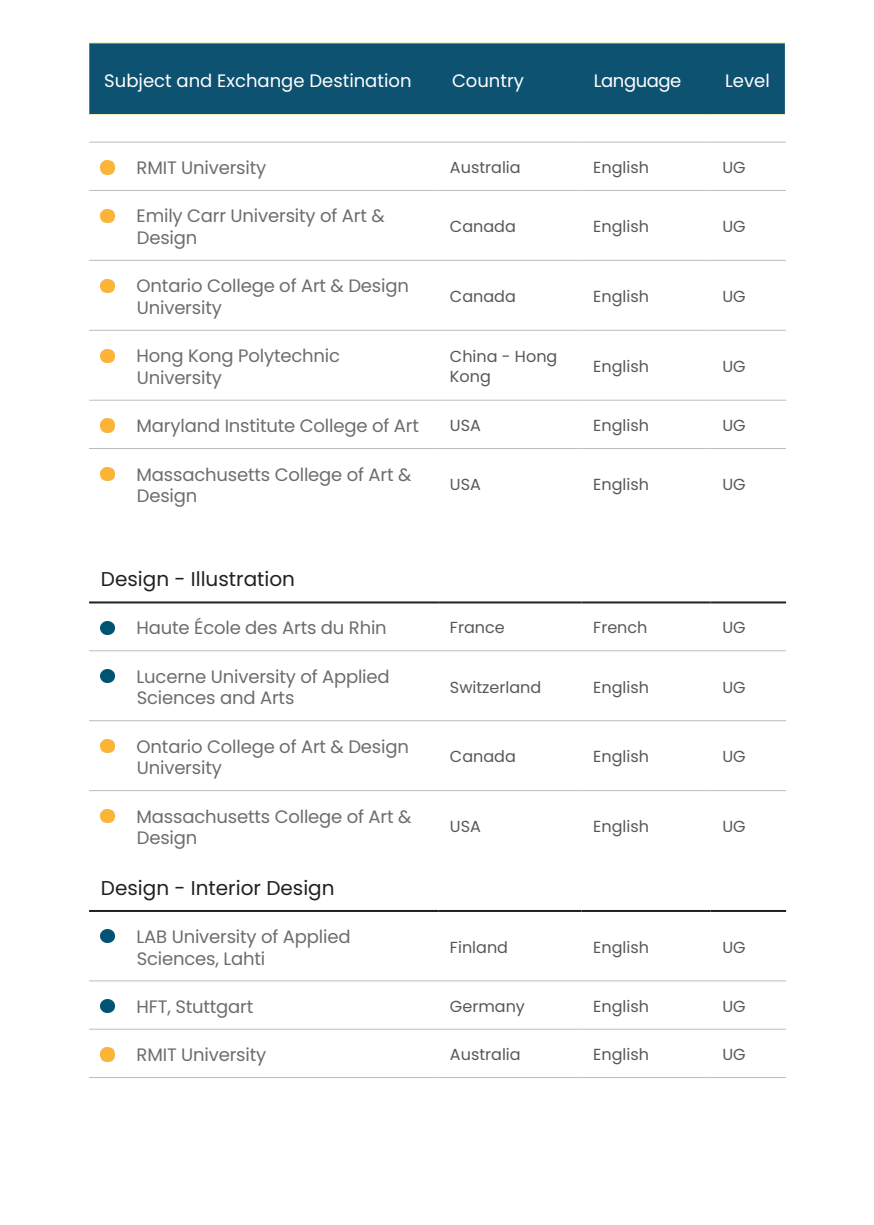
<style>
.page{position:relative;width:874px;height:1225px;background:#fff}
.page>*{position:absolute;margin:0;border:0;box-sizing:border-box;transform-origin:0 0}
.Placeholder_Subject_title{font:20px "Poppins";color:#231f20}
.Placeholder_Subject_title-2{font:18px/21.6px "Poppins";letter-spacing:-.01em;color:#6c6d70}
.t1{font:18px "Poppins";color:#fff}
.t2{font:18px "Poppins";letter-spacing:-.025em;color:#fff}
.Placeholder_Information{font:16px/19.2px "Poppins";color:#57585a}
.Body_text{font:16px "Poppins";color:#57585a}
</style>
<div class="page">
<div style="left:89px;top:44px;width:695px;height:70px;background:#0e5271"></div>
<hr style="left:89px;top:43px;width:348px;height:1px;background:#fffac1">
<hr style="left:437px;top:43px;width:141px;height:1px;background:#fffac1">
<hr style="left:578px;top:43px;width:131px;height:1px;background:#fffac1">
<hr style="left:709px;top:43px;width:75px;height:1px;background:#fffac1">
<hr style="left:89px;top:114px;width:348px;height:1px;background:#fffac1">
<hr style="left:437px;top:114px;width:141px;height:1px;background:#fffac1">
<hr style="left:578px;top:114px;width:131px;height:1px;background:#fffac1">
<hr style="left:709px;top:114px;width:75px;height:1px;background:#fffac1">
<hr style="left:89px;top:142px;width:349px;height:1px;background:#bcbdc0">
<hr style="left:89px;top:190px;width:349px;height:1px;background:#bcbdc0">
<hr style="left:89px;top:260px;width:349px;height:1px;background:#bcbdc0">
<hr style="left:89px;top:330px;width:349px;height:1px;background:#bcbdc0">
<hr style="left:89px;top:400px;width:349px;height:1px;background:#bcbdc0">
<hr style="left:89px;top:448px;width:349px;height:1px;background:#bcbdc0">
<hr style="left:89px;top:650px;width:349px;height:1px;background:#bcbdc0">
<hr style="left:89px;top:720px;width:349px;height:1px;background:#bcbdc0">
<hr style="left:89px;top:790px;width:349px;height:1px;background:#bcbdc0">
<hr style="left:89px;top:980px;width:349px;height:1px;background:#bcbdc0">
<hr style="left:89px;top:1029px;width:349px;height:1px;background:#bcbdc0">
<hr style="left:89px;top:1077px;width:349px;height:1px;background:#bcbdc0">
<hr style="left:438px;top:142px;width:143px;height:1px;background:#bcbdc0">
<hr style="left:438px;top:190px;width:143px;height:1px;background:#bcbdc0">
<hr style="left:438px;top:260px;width:143px;height:1px;background:#bcbdc0">
<hr style="left:438px;top:330px;width:143px;height:1px;background:#bcbdc0">
<hr style="left:438px;top:400px;width:143px;height:1px;background:#bcbdc0">
<hr style="left:438px;top:448px;width:143px;height:1px;background:#bcbdc0">
<hr style="left:438px;top:650px;width:143px;height:1px;background:#bcbdc0">
<hr style="left:438px;top:720px;width:143px;height:1px;background:#bcbdc0">
<hr style="left:438px;top:790px;width:143px;height:1px;background:#bcbdc0">
<hr style="left:438px;top:980px;width:143px;height:1px;background:#bcbdc0">
<hr style="left:438px;top:1029px;width:143px;height:1px;background:#bcbdc0">
<hr style="left:438px;top:1077px;width:143px;height:1px;background:#bcbdc0">
<hr style="left:581px;top:142px;width:129px;height:1px;background:#bcbdc0">
<hr style="left:581px;top:190px;width:129px;height:1px;background:#bcbdc0">
<hr style="left:581px;top:260px;width:129px;height:1px;background:#bcbdc0">
<hr style="left:581px;top:330px;width:129px;height:1px;background:#bcbdc0">
<hr style="left:581px;top:400px;width:129px;height:1px;background:#bcbdc0">
<hr style="left:581px;top:448px;width:129px;height:1px;background:#bcbdc0">
<hr style="left:581px;top:650px;width:129px;height:1px;background:#bcbdc0">
<hr style="left:581px;top:720px;width:129px;height:1px;background:#bcbdc0">
<hr style="left:581px;top:790px;width:129px;height:1px;background:#bcbdc0">
<hr style="left:581px;top:980px;width:129px;height:1px;background:#bcbdc0">
<hr style="left:581px;top:1029px;width:129px;height:1px;background:#bcbdc0">
<hr style="left:581px;top:1077px;width:129px;height:1px;background:#bcbdc0">
<hr style="left:710px;top:142px;width:75px;height:1px;background:#bcbdc0">
<hr style="left:710px;top:190px;width:75px;height:1px;background:#bcbdc0">
<hr style="left:710px;top:260px;width:75px;height:1px;background:#bcbdc0">
<hr style="left:710px;top:330px;width:75px;height:1px;background:#bcbdc0">
<hr style="left:710px;top:400px;width:75px;height:1px;background:#bcbdc0">
<hr style="left:710px;top:448px;width:75px;height:1px;background:#bcbdc0">
<hr style="left:710px;top:650px;width:75px;height:1px;background:#bcbdc0">
<hr style="left:710px;top:720px;width:75px;height:1px;background:#bcbdc0">
<hr style="left:710px;top:790px;width:75px;height:1px;background:#bcbdc0">
<hr style="left:710px;top:980px;width:75px;height:1px;background:#bcbdc0">
<hr style="left:710px;top:1029px;width:75px;height:1px;background:#bcbdc0">
<hr style="left:710px;top:1077px;width:75px;height:1px;background:#bcbdc0">
<hr style="left:89px;top:601px;width:349px;height:2px;background:#231f20">
<hr style="left:438px;top:601px;width:143px;height:2px;background:#231f20">
<hr style="left:581px;top:601px;width:129px;height:2px;background:#231f20">
<hr style="left:710px;top:601px;width:75px;height:2px;background:#231f20">
<hr style="left:89px;top:910px;width:349px;height:2px;background:#231f20">
<hr style="left:438px;top:910px;width:143px;height:2px;background:#231f20">
<hr style="left:581px;top:910px;width:129px;height:2px;background:#231f20">
<hr style="left:710px;top:910px;width:75px;height:2px;background:#231f20">
<svg style="left:101px;top:161px;width:13px;height:13px"></svg>
<svg style="left:101px;top:209px;width:13px;height:13px"></svg>
<svg style="left:101px;top:279px;width:13px;height:13px"></svg>
<svg style="left:101px;top:349px;width:13px;height:13px"></svg>
<svg style="left:101px;top:419px;width:13px;height:13px"></svg>
<svg style="left:101px;top:467px;width:13px;height:13px"></svg>
<svg style="left:101px;top:621px;width:13px;height:13px"></svg>
<img style="left:101px;top:669px;width:13px;height:14px">
<svg style="left:101px;top:739px;width:13px;height:13px"></svg>
<svg style="left:101px;top:809px;width:13px;height:13px"></svg>
<img style="left:101px;top:929px;width:13px;height:14px">
<img style="left:101px;top:999px;width:13px;height:14px">
<svg style="left:101px;top:1048px;width:13px;height:13px"></svg>
<p class="t1" style="left:104px;top:70px;width:308px">Subject and Exchange Destination</p>
<p class="t1" style="left:452px;top:70px;width:73px">Country</p>
<p class="t2" style="left:593px;top:70px;width:89px">Language</p>
<p class="t1" style="left:724px;top:70px;width:46px">Level</p>
<p class="Placeholder_Subject_title-2" style="left:136px;top:157px;width:131px">RMIT University</p>
<p class="Placeholder_Information" style="left:450px;top:158px;width:72px">Australia</p>
<p class="Body_text" style="left:593px;top:158px;width:57px">English</p>
<p class="Placeholder_Information" style="left:722px;top:158px;width:25px">UG</p>
<p class="Placeholder_Subject_title-2" style="left:136px;top:205px;width:249px">Emily Carr University of Art &amp;<br>Design</p>
<p class="Placeholder_Information" style="left:450px;top:217px;width:67px">Canada</p>
<p class="Body_text" style="left:593px;top:217px;width:57px">English</p>
<p class="Placeholder_Information" style="left:722px;top:217px;width:25px">UG</p>
<p class="Placeholder_Subject_title-2" style="left:136px;top:275px;width:273px">Ontario College of Art &amp; Design<br>University</p>
<p class="Placeholder_Information" style="left:450px;top:287px;width:67px">Canada</p>
<p class="Body_text" style="left:593px;top:287px;width:57px">English</p>
<p class="Placeholder_Information" style="left:722px;top:287px;width:25px">UG</p>
<p class="Placeholder_Subject_title-2" style="left:136px;top:345px;width:205px">Hong Kong Polytechnic<br>University</p>
<p class="Placeholder_Information" style="left:450px;top:347px;width:109px">China - Hong<br>Kong</p>
<p class="Body_text" style="left:593px;top:357px;width:57px">English</p>
<p class="Placeholder_Information" style="left:722px;top:357px;width:25px">UG</p>
<p class="Placeholder_Subject_title-2" style="left:136px;top:415px;width:283px">Maryland Institute College of Art</p>
<p class="Placeholder_Information" style="left:450px;top:416px;width:32px">USA</p>
<p class="Body_text" style="left:593px;top:416px;width:57px">English</p>
<p class="Placeholder_Information" style="left:722px;top:416px;width:25px">UG</p>
<p class="Placeholder_Subject_title-2" style="left:136px;top:463px;width:276px">Massachusetts College of Art &amp;<br>Design</p>
<p class="Placeholder_Information" style="left:450px;top:475px;width:32px">USA</p>
<p class="Body_text" style="left:593px;top:475px;width:57px">English</p>
<p class="Placeholder_Information" style="left:722px;top:475px;width:25px">UG</p>
<p class="Placeholder_Subject_title" style="left:101px;top:567px;width:195px">Design - Illustration</p>
<p class="Placeholder_Subject_title-2" style="left:136px;top:617px;width:251px">Haute École des Arts du Rhin</p>
<p class="Placeholder_Information" style="left:450px;top:618px;width:56px">France</p>
<p class="Body_text" style="left:593px;top:618px;width:56px">French</p>
<p class="Placeholder_Information" style="left:722px;top:618px;width:25px">UG</p>
<p class="Placeholder_Subject_title-2" style="left:136px;top:666px;width:254px">Lucerne University of Applied<br>Sciences and Arts</p>
<p class="Placeholder_Information" style="left:450px;top:677px;width:93px">Switzerland</p>
<p class="Body_text" style="left:593px;top:677px;width:57px">English</p>
<p class="Placeholder_Information" style="left:722px;top:677px;width:25px">UG</p>
<p class="Placeholder_Subject_title-2" style="left:136px;top:735px;width:273px">Ontario College of Art &amp; Design<br>University</p>
<p class="Placeholder_Information" style="left:450px;top:747px;width:67px">Canada</p>
<p class="Body_text" style="left:593px;top:747px;width:57px">English</p>
<p class="Placeholder_Information" style="left:722px;top:747px;width:25px">UG</p>
<p class="Placeholder_Subject_title-2" style="left:136px;top:805px;width:276px">Massachusetts College of Art &amp;<br>Design</p>
<p class="Placeholder_Information" style="left:450px;top:817px;width:32px">USA</p>
<p class="Body_text" style="left:593px;top:817px;width:57px">English</p>
<p class="Placeholder_Information" style="left:722px;top:817px;width:25px">UG</p>
<p class="Placeholder_Subject_title" style="left:101px;top:876px;width:235px">Design - Interior Design</p>
<p class="Placeholder_Subject_title-2" style="left:136px;top:926px;width:215px">LAB University of Applied<br>Sciences, Lahti</p>
<p class="Placeholder_Information" style="left:450px;top:937px;width:60px">Finland</p>
<p class="Body_text" style="left:593px;top:938px;width:57px">English</p>
<p class="Placeholder_Information" style="left:722px;top:937px;width:25px">UG</p>
<p class="Placeholder_Subject_title-2" style="left:136px;top:996px;width:118px">HFT, Stuttgart</p>
<p class="Placeholder_Information" style="left:450px;top:996px;width:76px">Germany</p>
<p class="Body_text" style="left:593px;top:997px;width:57px">English</p>
<p class="Placeholder_Information" style="left:722px;top:996px;width:25px">UG</p>
<p class="Placeholder_Subject_title-2" style="left:136px;top:1044px;width:131px">RMIT University</p>
<p class="Placeholder_Information" style="left:450px;top:1045px;width:72px">Australia</p>
<p class="Body_text" style="left:593px;top:1045px;width:57px">English</p>
<p class="Placeholder_Information" style="left:722px;top:1045px;width:25px">UG</p>
</div>
